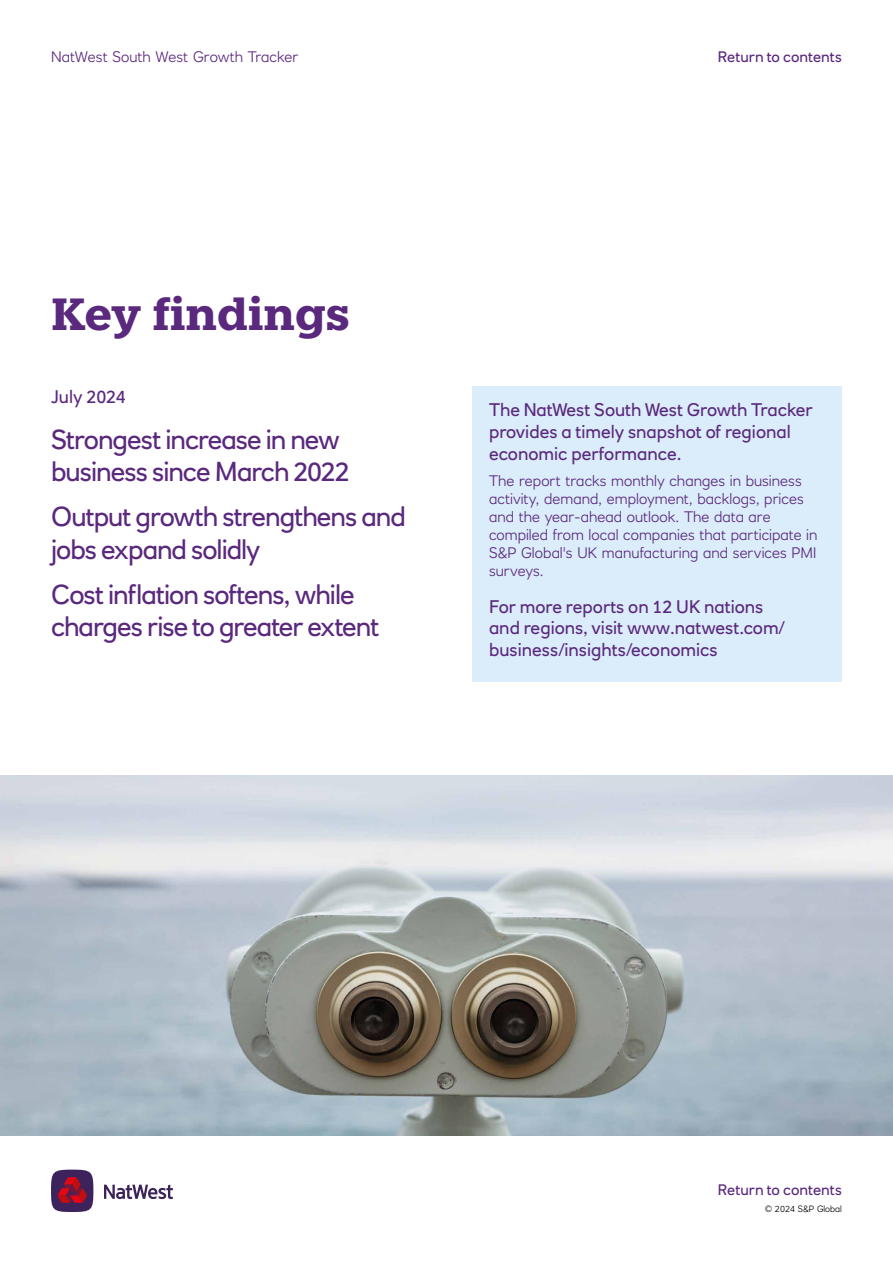
<style>
.page{position:relative;width:893px;height:1263px;background:#fff}
.page>*{position:absolute;margin:0;border:0;box-sizing:border-box;transform-origin:0 0}
.t1{font:700 45px "Knile";letter-spacing:-.01em;color:#5a287d}
.Key_findings{font:27px/32.4px "RN House Sans";letter-spacing:-.035em;color:#5a287d}
.Intro{font:18px/21.6px "RN House Sans";color:#5a287d}
.Body_copy{font:300 15px/18px "RN House Sans";color:#5a287d}
.t2{font:15px "RN House Sans";letter-spacing:.005em;color:#5a287d}
.t3{font:300 9px "RN House Sans";color:#000}
</style>
<div class="page">
<div style="left:51px;top:1169px;width:42px;height:43px;background:#3c235b;border-radius:50%"></div>
<svg style="left:104px;top:1184px;width:69px;height:15px"></svg>
<svg style="left:57px;top:1177px;width:30px;height:26px"></svg>
<img style="left:0;top:775px;width:893px;height:360px">
<div style="left:472px;top:386px;width:370px;height:295px;background:#dbedfa"></div>
<p class="Body_copy" style="left:51px;top:48px;width:249px">NatWest South West Growth Tracker</p>
<p class="t2" style="left:718px;top:48px;width:126px">Return to contents</p>
<h1 class="t1" style="left:51px;top:285px;width:301px">Key findings</h1>
<p class="Intro" style="left:51px;top:386px;width:77px">July 2024</p>
<p class="Key_findings" style="left:51px;top:423px;width:300px">Strongest increase in new business since March 2022</p>
<p class="Key_findings" style="left:51px;top:500px;width:356px">Output growth strengthens and jobs expand solidly</p>
<p class="Key_findings" style="left:51px;top:578px;width:330px">Cost inflation softens, while charges rise to greater extent</p>
<p class="Intro" style="left:489px;top:399px;width:325px">The NatWest South West Growth Tracker provides a timely snapshot of regional economic performance.</p>
<p class="Body_copy" style="left:489px;top:472px;width:330px">The report tracks monthly changes in business activity, demand, employment, backlogs, prices and the year-ahead outlook. The data are compiled from local companies that participate in S&amp;P Global's UK manufacturing and services PMI surveys.</p>
<p class="Intro" style="left:489px;top:595px;width:297px">For more reports on 12 UK nations and regions, visit www.natwest.com/ business/insights/economics</p>
<p class="t2" style="left:718px;top:1180px;width:126px">Return to contents</p>
<p class="t3" style="left:765px;top:1203px;width:78px">© 2024 S&amp;P Global</p>
</div>
